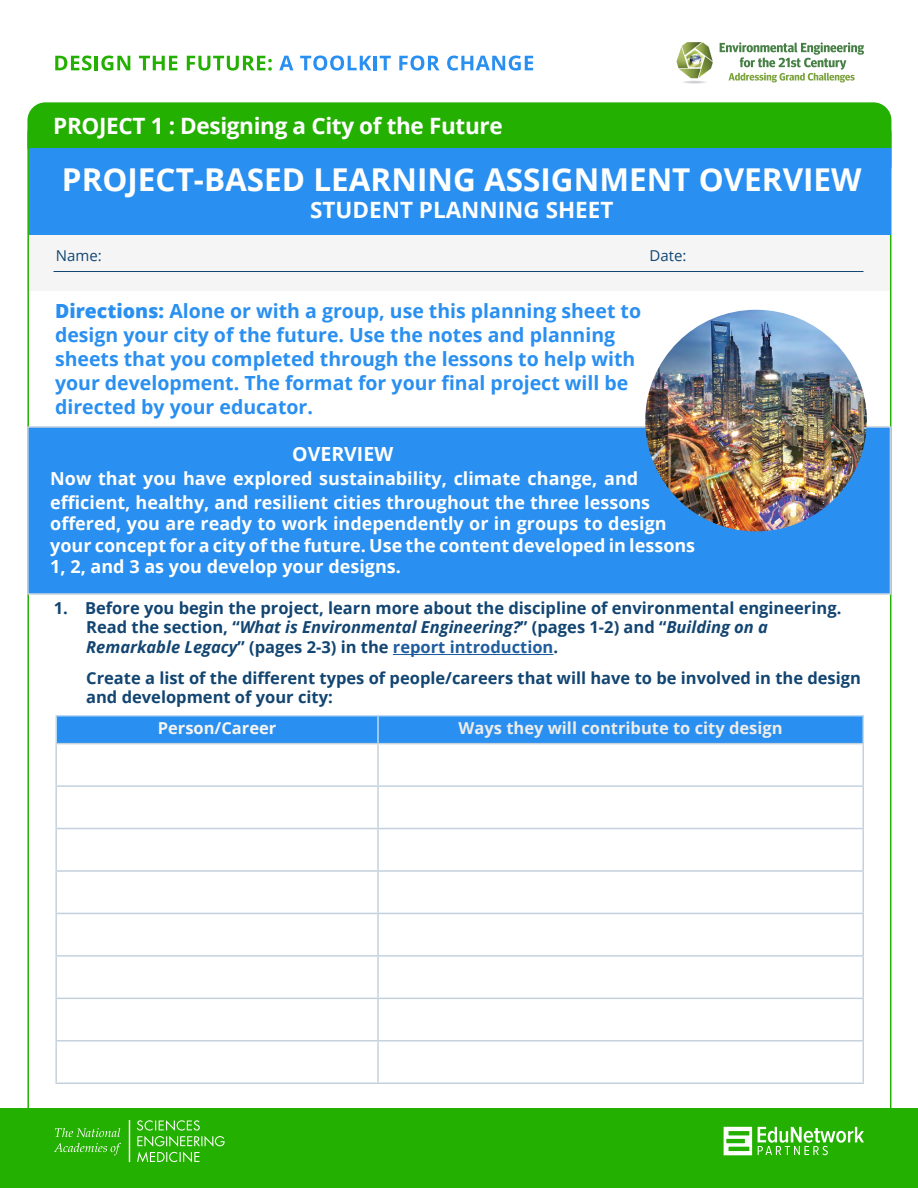
<style>
.page{position:relative;width:918px;height:1188px;background:#fff}
.page>*{position:absolute;margin:0;border:0;box-sizing:border-box;transform-origin:0 0}
.t1{font:700 31.5px "Open Sans";color:#fff}
.t2{font:700 22.5px "Open Sans";letter-spacing:-.015em;color:#fff}
.t3{font:700 19.5px/24px "Open Sans";color:#298ff0}
.t4{font:700 19.5px "Open Sans";color:#fff}
.t5{font:700 18px/21.6px "Open Sans";color:#fff}
.t6{font:700 16.5px/19.8px "Open Sans";color:#124571}
.t7{font:700 16.5px "Open Sans";color:#eeedeb}
.t8{font:700 16.5px "Open Sans";color:#f5f5f5}
.t9{font:15px "Open Sans";color:#124775}
.s1{font-weight:800}
.s2{font-style:italic}
.s3{color:#205d9e}
</style>
<div class="page">
<svg style="left:676px;top:42px;width:37px;height:36px"></svg>
<img style="left:686px;top:49px;width:18px;height:18px">
<svg style="left:720px;top:42px;width:144px;height:41px"></svg>
<svg style="left:55px;top:56px;width:37px;height:15px"></svg>
<hr style="left:95px;top:56px;width:3px;height:14px;background:#24b000">
<svg style="left:101px;top:56px;width:29px;height:15px"></svg>
<svg style="left:139px;top:56px;width:38px;height:14px"></svg>
<svg style="left:187px;top:56px;width:85px;height:15px"></svg>
<svg style="left:279px;top:56px;width:14px;height:14px"></svg>
<svg style="left:300px;top:55px;width:71px;height:16px"></svg>
<hr style="left:374px;top:56px;width:3px;height:14px;background:#298ff0">
<svg style="left:380px;top:56px;width:11px;height:14px"></svg>
<svg style="left:399px;top:55px;width:41px;height:16px"></svg>
<svg style="left:447px;top:56px;width:86px;height:15px"></svg>
<div style="left:27px;top:102px;width:864px;height:81px;background:#24b000;border-radius:18px"></div>
<div style="left:27px;top:150px;width:864px;height:141px;background:#f5f5f5"></div>
<div style="left:0;top:1108px;width:918px;height:80px;background:#24b000"></div>
<svg style="left:758px;top:1127px;width:106px;height:28px"></svg>
<svg style="left:724px;top:1127px;width:28px;height:28px"></svg>
<svg style="left:54px;top:1143px;width:67px;height:12px"></svg>
<svg style="left:55px;top:1128px;width:65px;height:9px"></svg>
<svg style="left:137px;top:1120px;width:88px;height:42px"></svg>
<hr style="left:129px;top:1120px;width:1px;height:42px;background:#fff">
<div style="left:29px;top:148px;width:861px;height:87px;background:#298ff0"></div>
<hr style="left:54px;top:271px;width:810px;height:1px;background:#124775">
<div style="left:27px;top:426px;width:864px;height:169px;background:#298ff0;border:2px solid #c4d1dd"></div>
<hr style="left:393px;top:654px;width:161px;height:1px;background:#205d9e">
<img style="left:645px;top:310px;width:222px;height:221px;border-radius:111px">
<svg style="left:57px;top:716px;width:805px;height:27px;background:#2c90ef"></svg>
<hr style="left:55px;top:743px;width:323px;height:1px;background:#c4d1dd">
<hr style="left:55px;top:744px;width:2px;height:41px;background:#c4d1dd">
<hr style="left:378px;top:743px;width:486px;height:1px;background:#c4d1dd">
<hr style="left:377px;top:744px;width:2px;height:41px;background:#c4d1dd">
<hr style="left:862px;top:744px;width:2px;height:41px;background:#c4d1dd">
<hr style="left:55px;top:785px;width:323px;height:2px;background:#c4d1dd">
<hr style="left:55px;top:787px;width:2px;height:41px;background:#c4d1dd">
<hr style="left:378px;top:785px;width:486px;height:2px;background:#c4d1dd">
<hr style="left:377px;top:787px;width:2px;height:41px;background:#c4d1dd">
<hr style="left:862px;top:787px;width:2px;height:41px;background:#c4d1dd">
<hr style="left:55px;top:828px;width:323px;height:1px;background:#c4d1dd">
<hr style="left:55px;top:829px;width:2px;height:41px;background:#c4d1dd">
<hr style="left:378px;top:828px;width:486px;height:1px;background:#c4d1dd">
<hr style="left:377px;top:829px;width:2px;height:41px;background:#c4d1dd">
<hr style="left:862px;top:829px;width:2px;height:41px;background:#c4d1dd">
<hr style="left:55px;top:870px;width:323px;height:2px;background:#c4d1dd">
<hr style="left:55px;top:872px;width:2px;height:41px;background:#c4d1dd">
<hr style="left:378px;top:870px;width:486px;height:2px;background:#c4d1dd">
<hr style="left:377px;top:872px;width:2px;height:41px;background:#c4d1dd">
<hr style="left:862px;top:872px;width:2px;height:41px;background:#c4d1dd">
<hr style="left:55px;top:913px;width:323px;height:1px;background:#c4d1dd">
<hr style="left:55px;top:914px;width:2px;height:41px;background:#c4d1dd">
<hr style="left:378px;top:913px;width:486px;height:1px;background:#c4d1dd">
<hr style="left:377px;top:914px;width:2px;height:41px;background:#c4d1dd">
<hr style="left:862px;top:914px;width:2px;height:41px;background:#c4d1dd">
<hr style="left:55px;top:955px;width:323px;height:2px;background:#c4d1dd">
<hr style="left:55px;top:957px;width:2px;height:41px;background:#c4d1dd">
<hr style="left:378px;top:955px;width:486px;height:2px;background:#c4d1dd">
<hr style="left:377px;top:957px;width:2px;height:41px;background:#c4d1dd">
<hr style="left:862px;top:957px;width:2px;height:41px;background:#c4d1dd">
<hr style="left:55px;top:998px;width:323px;height:1px;background:#c4d1dd">
<hr style="left:55px;top:999px;width:2px;height:41px;background:#c4d1dd">
<hr style="left:378px;top:998px;width:486px;height:1px;background:#c4d1dd">
<hr style="left:377px;top:999px;width:2px;height:41px;background:#c4d1dd">
<hr style="left:862px;top:999px;width:2px;height:41px;background:#c4d1dd">
<hr style="left:55px;top:1040px;width:323px;height:2px;background:#c4d1dd">
<hr style="left:55px;top:1042px;width:2px;height:40px;background:#c4d1dd">
<hr style="left:378px;top:1040px;width:486px;height:2px;background:#c4d1dd">
<hr style="left:377px;top:1042px;width:2px;height:40px;background:#c4d1dd">
<hr style="left:862px;top:1042px;width:2px;height:40px;background:#c4d1dd">
<hr style="left:55px;top:1082px;width:323px;height:2px;background:#c4d1dd">
<hr style="left:378px;top:1082px;width:486px;height:2px;background:#c4d1dd">
<hr style="left:55px;top:715px;width:323px;height:1px;background:#bfdbf1">
<hr style="left:55px;top:716px;width:2px;height:27px;background:#bfdbf1">
<hr style="left:378px;top:715px;width:486px;height:1px;background:#bfdbf1">
<hr style="left:377px;top:716px;width:2px;height:27px;background:#bfdbf1">
<hr style="left:862px;top:716px;width:2px;height:27px;background:#bfdbf1">
<h2 class="t2" style="left:53px;top:110px;width:451px">PROJECT 1 : Designing a City of the Future</h2>
<h1 class="t1" style="left:62px;top:158px;width:801px">PROJECT-BASED LEARNING ASSIGNMENT OVERVIEW</h1>
<h2 class="t2" style="left:310px;top:194px;width:305px">STUDENT PLANNING SHEET</h2>
<p class="t9" style="left:56px;top:245px;width:48px">Name:</p>
<p class="t9" style="left:649px;top:245px;width:38px">Date:</p>
<p class="t3" style="left:55px;top:299px;width:588px"><span class="s1">Directions:</span> Alone or with a group, use this planning sheet to design your city of the future. Use the notes and planning sheets that you completed through the lessons to help with your development. The format for your final project will be directed by your educator.</p>
<p class="t4" style="left:292px;top:440px;width:102px">OVERVIEW</p>
<p class="t5" style="left:50px;top:466px;width:602px;line-height:24px">Now that you have explored sustainability, climate change, and efficient, healthy, and resilient cities throughout the three lessons</p>
<p class="t5" style="left:50px;top:512px;width:647px">offered, you are ready to work independently or in groups to design your concept for a city of the future. Use the content developed in lessons<br>1, 2, and 3 as you develop your designs.</p>
<p class="t6" style="left:86px;top:597px;width:757px;text-indent:-32px">1. Before you begin the project, learn more about the discipline of environmental engineering.<br>Read the section, “<span class="s2">What is Environmental Engineering?</span>” (pages 1-2) and “<span class="s2">Building on a<br>Remarkable Legacy</span>” (pages 2-3) in the <span class="s3">report introduction</span>.</p>
<p class="t6" style="left:86px;top:667px;width:776px">Create a list of the different types of people/careers that will have to be involved in the design and development of your city:</p>
<p class="t8" style="left:158px;top:717px;width:120px">Person/Career</p>
<p class="t7" style="left:459px;top:717px;width:326px">Ways they will contribute to city design</p>
</div>
